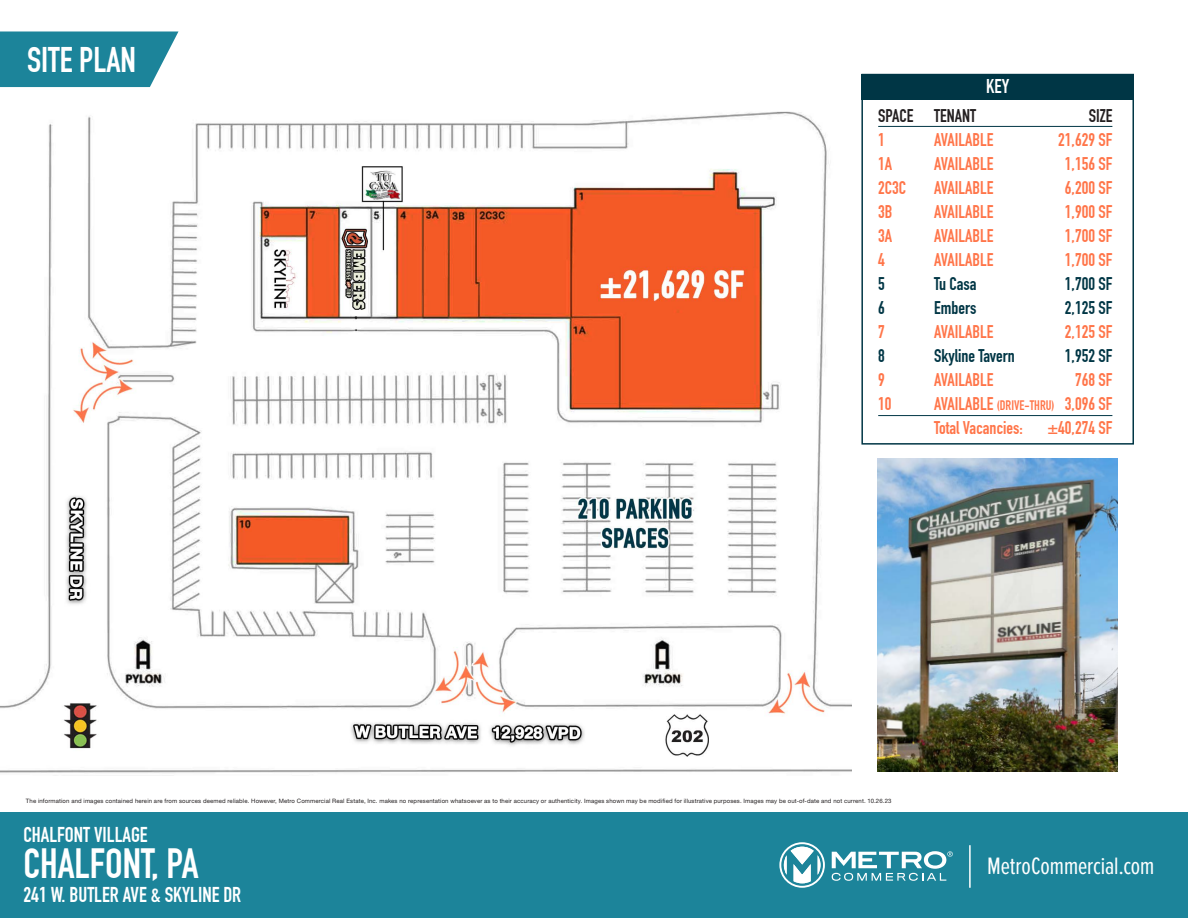
<style>
.page{position:relative;width:1188px;height:918px;background:#fff}
.page>*{position:absolute;margin:0;border:0;box-sizing:border-box;transform-origin:0 0}
.t1{font:41.4px "DIN Engschrift";color:#fff}
.t2{font:34.8px "DIN Engschrift";color:#fff}
.t3{font:24.6px "Proxima Nova Ex Cn";letter-spacing:-.005em;color:#fff}
.t4{font:21px "DIN Engschrift";color:#fff}
.t5{font:19.5px "DIN Engschrift";color:#fff}
.t6{font:18px "DIN Engschrift";color:#ff7549}
.t7{font:18px "DIN Engschrift";color:#003645}
.t8{font:18px "DIN Engschrift";color:#231f20}
.t9{font:13.5px "DIN Engschrift";color:#ff7549}
.t10{font:6px "Helvetica Neue LT Pro";letter-spacing:.02em;color:#231f20}
.s1{font-size:18px}
</style>
<div class="page">
<div style="left:0;top:812px;width:1188px;height:106px;background:#1c849a"></div>
<svg style="left:779px;top:842px;width:46px;height:46px"></svg>
<svg style="left:832px;top:851px;width:121px;height:30px"></svg>
<hr style="left:969px;top:845px;width:2px;height:43px;background:#fff">
<img style="left:0;top:87px;width:851px;height:686px">
<svg style="left:0;top:31px;width:178px;height:56px;background:#2e8ea2"></svg>
<div style="left:861px;top:74px;width:273px;height:371px;background:#fff;border:2px solid #003645"></div>
<div style="left:861px;top:74px;width:273px;height:25px;background:#003645"></div>
<hr style="left:878px;top:126px;width:234px;height:1px;background:#003645">
<hr style="left:878px;top:415px;width:234px;height:1px;background:#003645">
<img style="left:878px;top:458px;width:240px;height:314px">
<p class="t2" style="left:27px;top:39px;width:111px">SITE PLAN</p>
<p class="t8" style="left:878px;top:105px;width:37px">SPACE</p>
<p class="t6" style="left:878px;top:129px;width:8px">1</p>
<p class="t6" style="left:878px;top:153px;width:16px">1A</p>
<p class="t6" style="left:878px;top:177px;width:30px">2C3C</p>
<p class="t6" style="left:878px;top:201px;width:16px">3B</p>
<p class="t6" style="left:878px;top:225px;width:16px">3A</p>
<p class="t6" style="left:878px;top:249px;width:8px">4</p>
<p class="t7" style="left:878px;top:273px;width:8px">5</p>
<p class="t7" style="left:878px;top:297px;width:8px">6</p>
<p class="t6" style="left:878px;top:321px;width:8px">7</p>
<p class="t7" style="left:878px;top:345px;width:8px">8</p>
<p class="t6" style="left:878px;top:369px;width:8px">9</p>
<p class="t6" style="left:878px;top:393px;width:15px">10</p>
<p class="t5" style="left:986px;top:75px;width:25px">KEY</p>
<p class="t8" style="left:1089px;top:105px;width:25px">SIZE</p>
<p class="t6" style="left:1058px;top:129px;width:56px">21,629 SF</p>
<p class="t6" style="left:1065px;top:153px;width:49px">1,156 SF</p>
<p class="t6" style="left:1065px;top:177px;width:49px">6,200 SF</p>
<p class="t6" style="left:1065px;top:201px;width:49px">1,900 SF</p>
<p class="t6" style="left:1065px;top:225px;width:49px">1,700 SF</p>
<p class="t6" style="left:1065px;top:249px;width:49px">1,700 SF</p>
<p class="t7" style="left:1065px;top:273px;width:49px">1,700 SF</p>
<p class="t7" style="left:1065px;top:297px;width:49px">2,125 SF</p>
<p class="t6" style="left:1065px;top:321px;width:49px">2,125 SF</p>
<p class="t7" style="left:1065px;top:345px;width:49px">1,952 SF</p>
<p class="t6" style="left:1075px;top:369px;width:39px">768 SF</p>
<p class="t6" style="left:1065px;top:393px;width:49px">3,096 SF</p>
<p class="t6" style="left:1047px;top:417px;width:66px">±40,274 SF</p>
<p class="t8" style="left:934px;top:105px;width:43px">TENANT</p>
<p class="t6" style="left:934px;top:129px;width:61px">AVAILABLE</p>
<p class="t6" style="left:934px;top:153px;width:61px">AVAILABLE</p>
<p class="t6" style="left:934px;top:177px;width:61px">AVAILABLE</p>
<p class="t6" style="left:934px;top:201px;width:61px">AVAILABLE</p>
<p class="t6" style="left:934px;top:225px;width:61px">AVAILABLE</p>
<p class="t6" style="left:934px;top:249px;width:61px">AVAILABLE</p>
<p class="t7" style="left:934px;top:273px;width:44px">Tu Casa</p>
<p class="t7" style="left:934px;top:297px;width:44px">Embers</p>
<p class="t6" style="left:934px;top:321px;width:61px">AVAILABLE</p>
<p class="t7" style="left:934px;top:345px;width:82px">Skyline Tavern</p>
<p class="t6" style="left:934px;top:369px;width:61px">AVAILABLE</p>
<p class="t9" style="left:934px;top:397px;width:122px"><span class="s1">AVAILABLE</span> (DRIVE-THRU)</p>
<p class="t6" style="left:934px;top:417px;width:90px">Total Vacancies:</p>
<p class="t10" style="left:26px;top:798px;width:867px">The information and images contained herein are from sources deemed reliable. However, Metro Commercial Real Estate, Inc. makes no representation whatsoever as to their accuracy or authenticity. Images shown may be modified for illustrative purposes. Images may be out-of-date and not current. 10.26.23</p>
<h3 class="t4" style="left:23px;top:822px;width:126px">CHALFONT VILLAGE</h3>
<h1 class="t1" style="left:23px;top:839px;width:177px">CHALFONT, PA</h1>
<h3 class="t4" style="left:23px;top:883px;width:219px">241 W. BUTLER AVE &amp; SKYLINE DR</h3>
<h3 class="t3" style="left:987px;top:852px;width:169px">MetroCommercial.com</h3>
</div>
